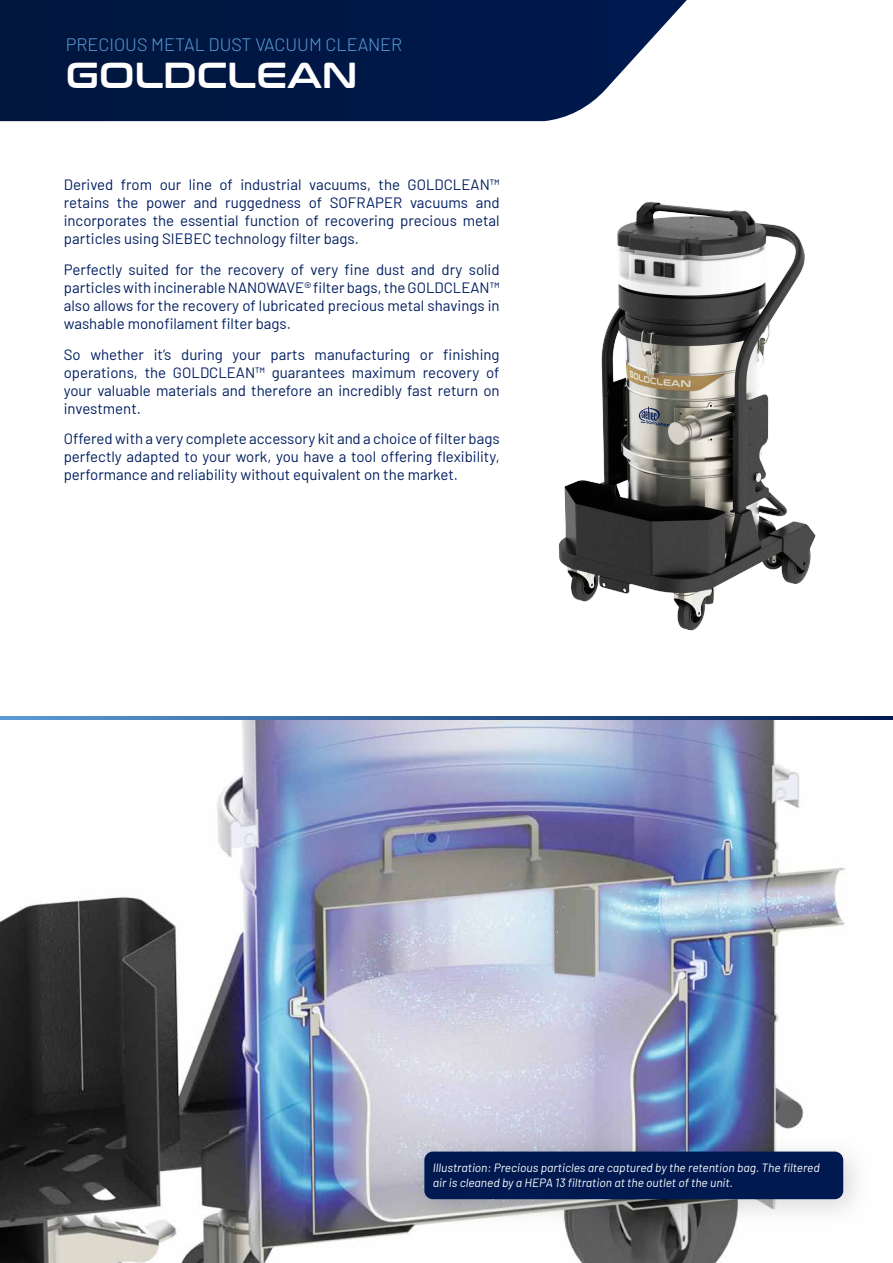
<style>
.page{position:relative;width:893px;height:1263px;background:#fff}
.page>*{position:absolute;margin:0;border:0;box-sizing:border-box;transform-origin:0 0}
.t1{font:36px "Conthrax Sb";color:#fff}
.t2{font:300 18px "Barlow";color:#5b9bd5}
.t3{font:15px/18px "Barlow";color:#001e60;text-align:justify}
.t4{font:italic 12px/14.4px "Barlow";color:#fff}
</style>
<div class="page">
<img style="left:0;top:719px;width:893px;height:544px">
<svg style="left:0;top:0;width:687px;height:121px;background:#152a54"></svg>
<img style="left:558px;top:201px;width:258px;height:430px">
<svg style="left:0;top:716px;width:893px;height:3px;background:#2e5a93"></svg>
<div style="left:406px;top:1133px;width:467px;height:96px;background:#000;opacity:.15"></div>
<div style="left:424px;top:1151px;width:419px;height:48px;background:#001950;border-radius:9px"></div>
<p class="t2" style="left:66px;top:32px;width:338px">PRECIOUS METAL DUST VACUUM CLEANER</p>
<h1 class="t1" style="left:66px;top:48px;width:293px">GOLDCLEAN</h1>
<p class="t3" style="left:64px;top:175px;width:437px">Derived from our line of industrial vacuums, the GOLDCLEAN™ retains the power and ruggedness of SOFRAPER vacuums and incorporates the essential function of recovering precious metal particles using SIEBEC technology filter bags.</p>
<p class="t3" style="left:64px;top:259px;width:437px">Perfectly suited for the recovery of very fine dust and dry solid particles with incinerable NANOWAVE® filter bags, the GOLDCLEAN™ also allows for the recovery of lubricated precious metal shavings in washable monofilament filter bags.</p>
<p class="t3" style="left:64px;top:344px;width:437px">So whether it’s during your parts manufacturing or finishing operations, the GOLDCLEAN™ guarantees maximum recovery of your valuable materials and therefore an incredibly fast return on investment.</p>
<p class="t3" style="left:64px;top:429px;width:437px">Offered with a very complete accessory kit and a choice of filter bags perfectly adapted to your work, you have a tool offering flexibility, performance and reliability without equivalent on the market.</p>
<p class="t4" style="left:433px;top:1160px;width:388px">Illustration: Precious particles are captured by the retention bag. The filtered air is cleaned by a HEPA 13 filtration at the outlet of the unit.</p>
</div>
